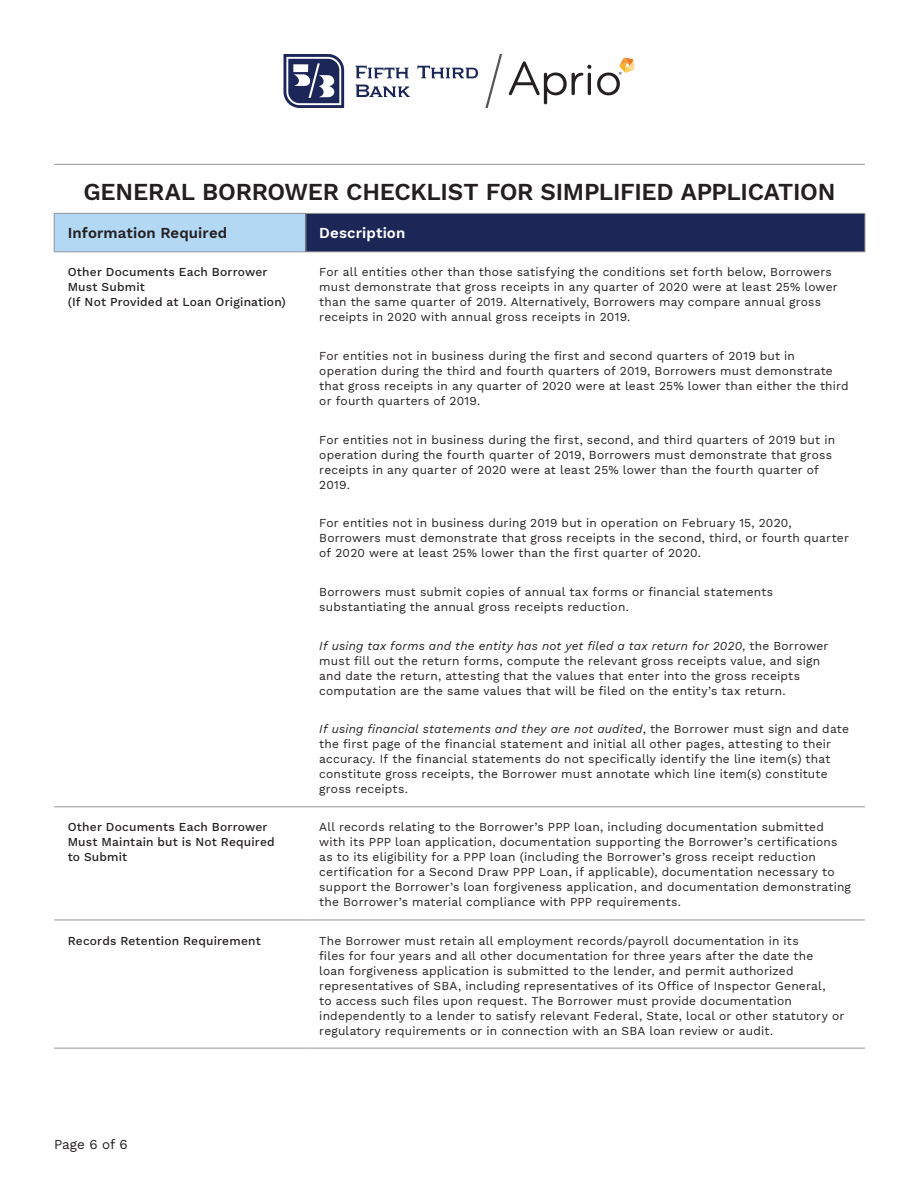
<style>
.page{position:relative;width:918px;height:1188px;background:#fff}
.page>*{position:absolute;margin:0;border:0;box-sizing:border-box;transform-origin:0 0}
.Table-Title{font:24px "Work Sans";letter-spacing:-.015em;color:#231f20}
.Header-paragrapgh{font:15px "Work Sans";letter-spacing:.005em;color:#231f20}
.Header-paragrapgh_2{font:15px "Work Sans";letter-spacing:.01em;color:#fff}
.t1{font:13.5px "Work Sans";color:#231f20}
.List-level-1-lower-a{font:12px/15px "Work Sans";letter-spacing:.015em;color:#231f20}
.body-bold{font:12px/15px "Work Sans";letter-spacing:.015em;color:#231f20}
.s1{font-style:italic}
</style>
<div class="page">
<svg style="left:509px;top:58px;width:125px;height:46px"></svg>
<svg style="left:485px;top:54px;width:17px;height:54px"></svg>
<svg style="left:284px;top:54px;width:60px;height:54px"></svg>
<svg style="left:355px;top:66px;width:54px;height:12px"></svg>
<svg style="left:417px;top:66px;width:61px;height:12px"></svg>
<svg style="left:355px;top:85px;width:55px;height:12px"></svg>
<div style="left:54px;top:213px;width:252px;height:39px;background:#b3d8f4"></div>
<div style="left:306px;top:213px;width:559px;height:39px;background:#1c2758"></div>
<hr style="left:54px;top:164px;width:252px;height:1px;background:#939598">
<hr style="left:306px;top:164px;width:559px;height:1px;background:#939598">
<hr style="left:54px;top:807px;width:252px;height:1px;background:#939598">
<hr style="left:306px;top:807px;width:559px;height:1px;background:#939598">
<hr style="left:54px;top:920px;width:252px;height:1px;background:#939598">
<hr style="left:306px;top:920px;width:559px;height:1px;background:#939598">
<hr style="left:54px;top:1048px;width:252px;height:1px;background:#939598">
<hr style="left:306px;top:1048px;width:559px;height:1px;background:#939598">
<hr style="left:306px;top:213px;width:559px;height:1px;background:#939598">
<hr style="left:865px;top:214px;width:1px;height:38px;background:#939598">
<hr style="left:306px;top:252px;width:559px;height:1px;background:#939598">
<hr style="left:54px;top:213px;width:252px;height:1px;background:#939598">
<hr style="left:54px;top:214px;width:1px;height:38px;background:#939598">
<hr style="left:306px;top:214px;width:1px;height:38px;background:#939598">
<hr style="left:54px;top:252px;width:252px;height:1px;background:#939598">
<p class="Table-Title" style="left:83px;top:174px;width:754px">GENERAL BORROWER CHECKLIST FOR SIMPLIFIED APPLICATION</p>
<p class="Header-paragrapgh" style="left:68px;top:222px;width:161px">Information Required</p>
<p class="Header-paragrapgh_2" style="left:319px;top:222px;width:88px">Description</p>
<p class="body-bold" style="left:68px;top:264px;width:220px">Other Documents Each Borrower<br>Must Submit<br>(If Not Provided at Loan Origination)</p>
<p class="List-level-1-lower-a" style="left:319px;top:264px;width:520px">For all entities other than those satisfying the conditions set forth below, Borrowers must demonstrate that gross receipts in any quarter of 2020 were at least 25% lower than the same quarter of 2019. Alternatively, Borrowers may compare annual gross receipts in 2020 with annual gross receipts in 2019.</p>
<p class="List-level-1-lower-a" style="left:319px;top:348px;width:531px">For entities not in business during the first and second quarters of 2019 but in operation during the third and fourth quarters of 2019, Borrowers must demonstrate that gross receipts in any quarter of 2020 were at least 25% lower than either the third or fourth quarters of 2019.</p>
<p class="List-level-1-lower-a" style="left:319px;top:432px;width:517px">For entities not in business during the first, second, and third quarters of 2019 but in operation during the fourth quarter of 2019, Borrowers must demonstrate that gross receipts in any quarter of 2020 were at least 25% lower than the fourth quarter of 2019.</p>
<p class="List-level-1-lower-a" style="left:319px;top:515px;width:531px">For entities not in business during 2019 but in operation on February 15, 2020,<br>Borrowers must demonstrate that gross receipts in the second, third, or fourth quarter of 2020 were at least 25% lower than the first quarter of 2020.</p>
<p class="List-level-1-lower-a" style="left:319px;top:584px;width:455px">Borrowers must submit copies of annual tax forms or financial statements substantiating the annual gross receipts reduction.</p>
<p class="List-level-1-lower-a" style="left:319px;top:638px;width:511px"><span class="s1">If using tax forms and the entity has not yet filed a tax return for 2020</span>, the Borrower must fill out the return forms, compute the relevant gross receipts value, and sign and date the return, attesting that the values that enter into the gross receipts computation are the same values that will be filed on the entity’s tax return.</p>
<p class="List-level-1-lower-a" style="left:319px;top:721px;width:531px"><span class="s1">If using financial statements and they are not audited</span>, the Borrower must sign and date the first page of the financial statement and initial all other pages, attesting to their accuracy. If the financial statements do not specifically identify the line item(s) that constitute gross receipts, the Borrower must annotate which line item(s) constitute gross receipts.</p>
<p class="body-bold" style="left:68px;top:819px;width:209px">Other Documents Each Borrower<br>Must Maintain but is Not Required to Submit</p>
<p class="List-level-1-lower-a" style="left:319px;top:819px;width:533px">All records relating to the Borrower’s PPP loan, including documentation submitted with its PPP loan application, documentation supporting the Borrower’s certifications as to its eligibility for a PPP loan (including the Borrower’s gross receipt reduction certification for a Second Draw PPP Loan, if applicable), documentation necessary to support the Borrower’s loan forgiveness application, and documentation demonstrating the Borrower’s material compliance with PPP requirements.</p>
<p class="body-bold" style="left:68px;top:933px;width:195px">Records Retention Requirement</p>
<p class="List-level-1-lower-a" style="left:319px;top:933px;width:527px">The Borrower must retain all employment records/payroll documentation in its<br>files for four years and all other documentation for three years after the date the<br>loan forgiveness application is submitted to the lender, and permit authorized representatives of SBA, including representatives of its Office of Inspector General,<br>to access such files upon request. The Borrower must provide documentation independently to a lender to satisfy relevant Federal, State, local or other statutory or regulatory requirements or in connection with an SBA loan review or audit.</p>
<p class="t1" style="left:54px;top:1134px;width:75px">Page 6 of 6</p>
</div>
